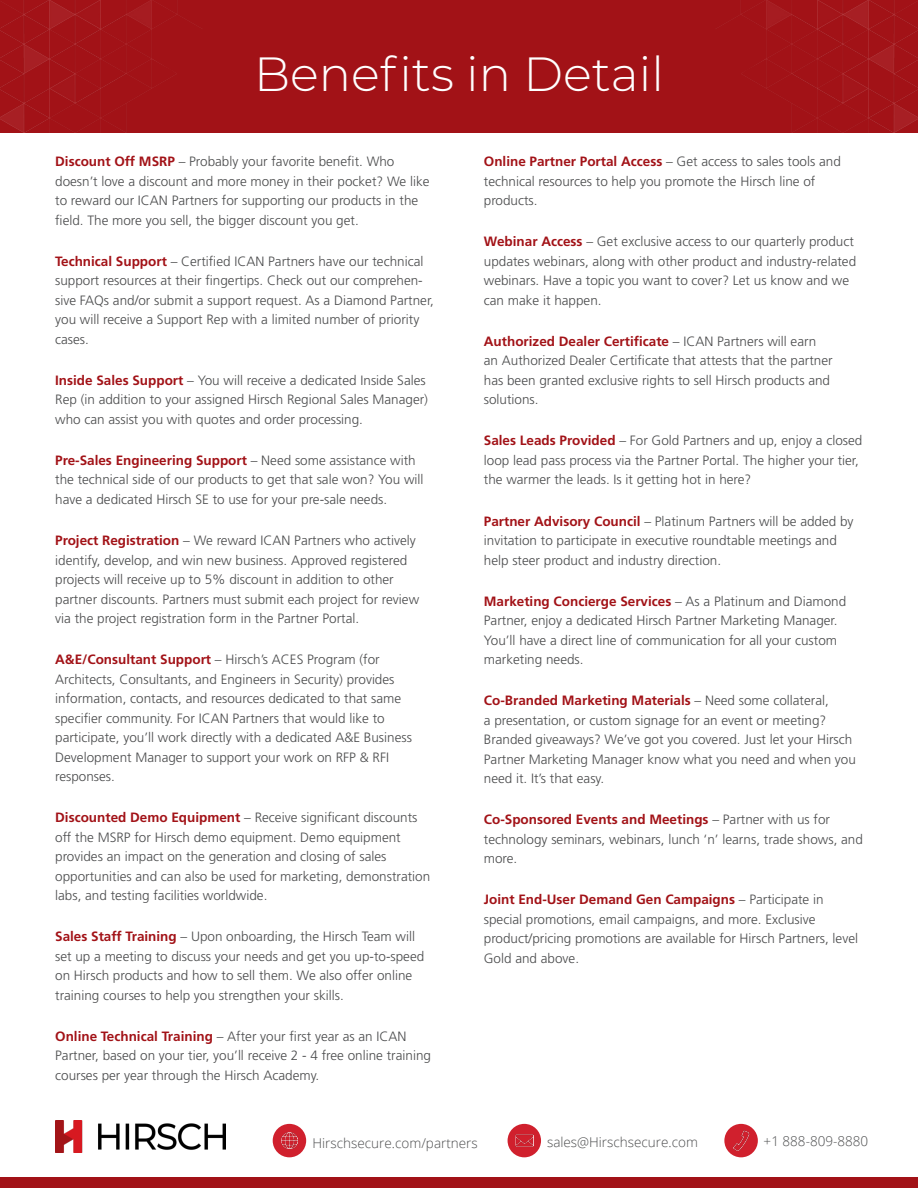
<style>
.page{position:relative;width:918px;height:1188px;background:#fff}
.page>*{position:absolute;margin:0;border:0;box-sizing:border-box;transform-origin:0 0}
.t1{font:300 48px "Montserrat";color:#fff}
.Benefit_Paragraph{font:300 13.5px/19.5px "Frutiger LT Std";color:#4b4c4d}
.t2{font:300 13.5px "Open Sans";color:#4b4c4d}
.s1{font-weight:700;color:#a21217}
</style>
<div class="page">
<div style="left:0;top:1177px;width:918px;height:11px;background:#a21217"></div>
<div style="left:273px;top:1124px;width:33px;height:33px;background:#d0202d;border-radius:50%"></div>
<img style="left:281px;top:1133px;width:17px;height:16px">
<div style="left:508px;top:1124px;width:33px;height:33px;background:#d0202d;border-radius:50%"></div>
<img style="left:515px;top:1134px;width:18px;height:13px">
<div style="left:724px;top:1124px;width:34px;height:33px;background:#d0202d;border-radius:50%"></div>
<img style="left:733px;top:1130px;width:17px;height:21px">
<img style="left:55px;top:1120px;width:170px;height:33px">
<div style="left:0;top:0;width:918px;height:132px;background:#a21217"></div>
<img style="left:740px;top:0;width:178px;height:132px">
<img style="left:0;top:0;width:178px;height:132px">
<p class="t1" style="left:254px;top:41px;width:411px">Benefits in Detail</p>
<p class="Benefit_Paragraph" style="left:55px;top:152px;width:376px"><span class="s1">Discount Off MSRP</span> – Probably your favorite benefit. Who doesn’t love a discount and more money in their pocket? We like to reward our ICAN Partners for supporting our products in the field. The more you sell, the bigger discount you get.</p>
<p class="Benefit_Paragraph" style="left:55px;top:252px;width:380px"><span class="s1">Technical Support</span> – Certified ICAN Partners have our technical support resources at their fingertips. Check out our comprehen&shy;sive FAQs and/or submit a support request. As a Diamond Partner, you will receive a Support Rep with a limited number of priority cases.</p>
<p class="Benefit_Paragraph" style="left:55px;top:371px;width:374px"><span class="s1">Inside Sales Support</span> – You will receive a dedicated Inside Sales<br>Rep (in addition to your assigned Hirsch Regional Sales Manager) who can assist you with quotes and order processing.</p>
<p class="Benefit_Paragraph" style="left:55px;top:451px;width:370px"><span class="s1">Pre-Sales Engineering Support</span> – Need some assistance with the technical side of our products to get that sale won? You will have a dedicated Hirsch SE to use for your pre-sale needs.</p>
<p class="Benefit_Paragraph" style="left:55px;top:531px;width:366px"><span class="s1">Project Registration</span> – We reward ICAN Partners who actively identify, develop, and win new business. Approved registered projects will receive up to 5% discount in addition to other partner discounts. Partners must submit each project for review via the project registration form in the Partner Portal.</p>
<p class="Benefit_Paragraph" style="left:55px;top:650px;width:358px"><span class="s1">A&amp;E/Consultant Support</span> – Hirsch’s ACES Program (for Architects, Consultants, and Engineers in Security) provides information, contacts, and resources dedicated to that same specifier community. For ICAN Partners that would like to participate, you’ll work directly with a dedicated A&amp;E Business Development Manager to support your work on RFP &amp; RFI responses.</p>
<p class="Benefit_Paragraph" style="left:55px;top:808px;width:377px"><span class="s1">Discounted Demo Equipment</span> – Receive significant discounts off the MSRP for Hirsch demo equipment. Demo equipment provides an impact on the generation and closing of sales opportunities and can also be used for marketing, demonstration labs, and testing facilities worldwide.</p>
<p class="Benefit_Paragraph" style="left:55px;top:927px;width:371px"><span class="s1">Sales Staff Training</span> – Upon onboarding, the Hirsch Team will set up a meeting to discuss your needs and get you up-to-speed on Hirsch products and how to sell them. We also offer online training courses to help you strengthen your skills.</p>
<p class="Benefit_Paragraph" style="left:55px;top:1027px;width:377px"><span class="s1">Online Technical Training</span> – After your first year as an ICAN<br>Partner, based on your tier, you’ll receive 2 - 4 free online training courses per year through the Hirsch Academy.</p>
<p class="Benefit_Paragraph" style="left:484px;top:152px;width:359px"><span class="s1">Online Partner Portal Access</span> – Get access to sales tools and technical resources to help you promote the Hirsch line of products.</p>
<p class="Benefit_Paragraph" style="left:484px;top:232px;width:374px"><span class="s1">Webinar Access</span> – Get exclusive access to our quarterly product updates webinars, along with other product and industry-related webinars. Have a topic you want to cover? Let us know and we can make it happen.</p>
<p class="Benefit_Paragraph" style="left:484px;top:332px;width:350px"><span class="s1">Authorized Dealer Certificate</span> – ICAN Partners will earn an Authorized Dealer Certificate that attests that the partner has been granted exclusive rights to sell Hirsch products and solutions.</p>
<p class="Benefit_Paragraph" style="left:484px;top:431px;width:380px"><span class="s1">Sales Leads Provided</span> – For Gold Partners and up, enjoy a closed loop lead pass process via the Partner Portal. The higher your tier, the warmer the leads. Is it getting hot in here?</p>
<p class="Benefit_Paragraph" style="left:484px;top:511px;width:371px"><span class="s1">Partner Advisory Council</span> – Platinum Partners will be added by invitation to participate in executive roundtable meetings and help steer product and industry direction.</p>
<p class="Benefit_Paragraph" style="left:484px;top:591px;width:364px"><span class="s1">Marketing Concierge Services</span> – As a Platinum and Diamond Partner, enjoy a dedicated Hirsch Partner Marketing Manager.<br>You’ll have a direct line of communication for all your custom marketing needs.</p>
<p class="Benefit_Paragraph" style="left:484px;top:691px;width:374px"><span class="s1">Co-Branded Marketing Materials</span> – Need some collateral,<br>a presentation, or custom signage for an event or meeting?<br>Branded giveaways? We’ve got you covered. Just let your Hirsch Partner Marketing Manager know what you need and when you need it. It’s that easy.</p>
<p class="Benefit_Paragraph" style="left:484px;top:810px;width:381px"><span class="s1">Co-Sponsored Events and Meetings</span> – Partner with us for technology seminars, webinars, lunch ‘n’ learns, trade shows, and more.</p>
<p class="Benefit_Paragraph" style="left:484px;top:890px;width:376px"><span class="s1">Joint End-User Demand Gen Campaigns</span> – Participate in special promotions, email campaigns, and more. Exclusive product/pricing promotions are available for Hirsch Partners, level Gold and above.</p>
<p class="t2" style="left:313px;top:1134px;width:167px">Hirschsecure.com/partners</p>
<p class="t2" style="left:547px;top:1133px;width:153px">sales@Hirschsecure.com</p>
<p class="t2" style="left:764px;top:1132px;width:106px">+1 888-809-8880</p>
</div>
